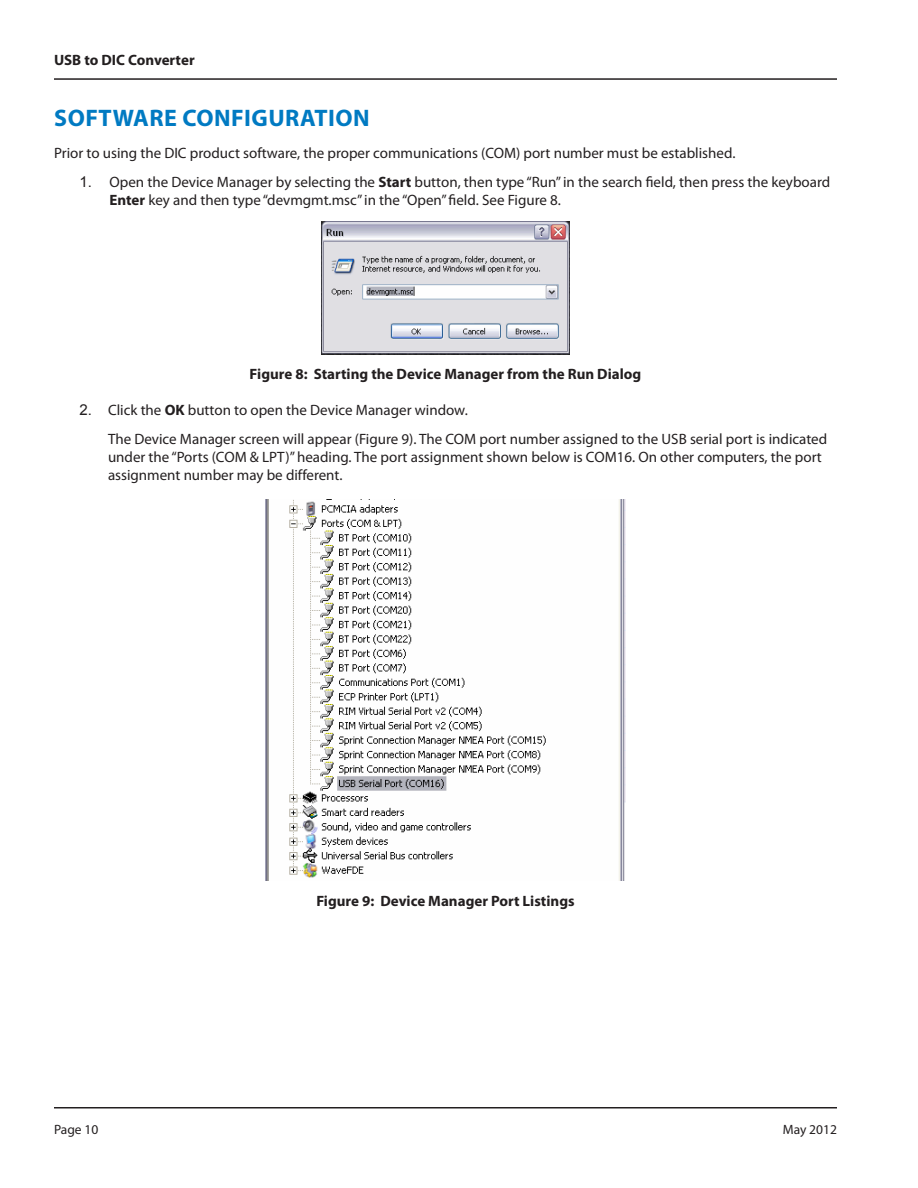
<style>
.page{position:relative;width:918px;height:1188px;background:#fff}
.page>*{position:absolute;margin:0;border:0;box-sizing:border-box;transform-origin:0 0}
.Heading_1{font:700 24px "Myriad Pro";letter-spacing:.02em;color:#007ac2}
.Body{font:15px/18px "Myriad Pro";color:#231f20}
.t1{font:700 15px "Myriad Pro";color:#231f20}
.t2{font:13.5px "Myriad Pro";color:#231f20}
.s1{font-family:"Arial"}
.s2{font-weight:700}
</style>
<div class="page">
<img style="left:322px;top:221px;width:247px;height:133px">
<img style="left:266px;top:500px;width:359px;height:380px">
<hr style="left:54px;top:78px;width:783px;height:2px;background:#231f20">
<hr style="left:54px;top:1107px;width:783px;height:1px;background:#231f20">
<p class="t1" style="left:54px;top:50px;width:142px">USB to DIC Converter</p>
<p class="Heading_1" style="left:54px;top:102px;width:317px">SOFTWARE CONFIGURATION</p>
<p class="Body" style="left:54px;top:143px;width:682px">Prior to using the DIC product software, the proper communications (COM) port number must be established.</p>
<p class="Body" style="left:110px;top:172px;width:722px;text-indent:-30px"><span class="s1">1.</span> Open the Device Manager by selecting the <span class="s2">Start</span> button, then type “Run” in the search field, then press the keyboard<br><span class="s2">Enter</span> key and then type “devmgmt.msc” in the “Open” field. See Figure 8.</p>
<p class="t1" style="left:250px;top:364px;width:393px">Figure 8: Starting the Device Manager from the Run Dialog</p>
<p class="Body" style="left:80px;top:401px;width:388px"><span class="s1">2.</span> Click the <span class="s2">OK</span> button to open the Device Manager window.</p>
<p class="Body" style="left:108px;top:430px;width:721px">The Device Manager screen will appear (Figure 9). The COM port number assigned to the USB serial port is indicated under the “Ports (COM &amp; LPT)” heading. The port assignment shown below is COM16. On other computers, the port assignment number may be different.</p>
<p class="t1" style="left:316px;top:891px;width:260px">Figure 9: Device Manager Port Listings</p>
<p class="t2" style="left:54px;top:1121px;width:46px">Page 10</p>
<p class="t2" style="left:783px;top:1121px;width:56px">May 2012</p>
</div>
